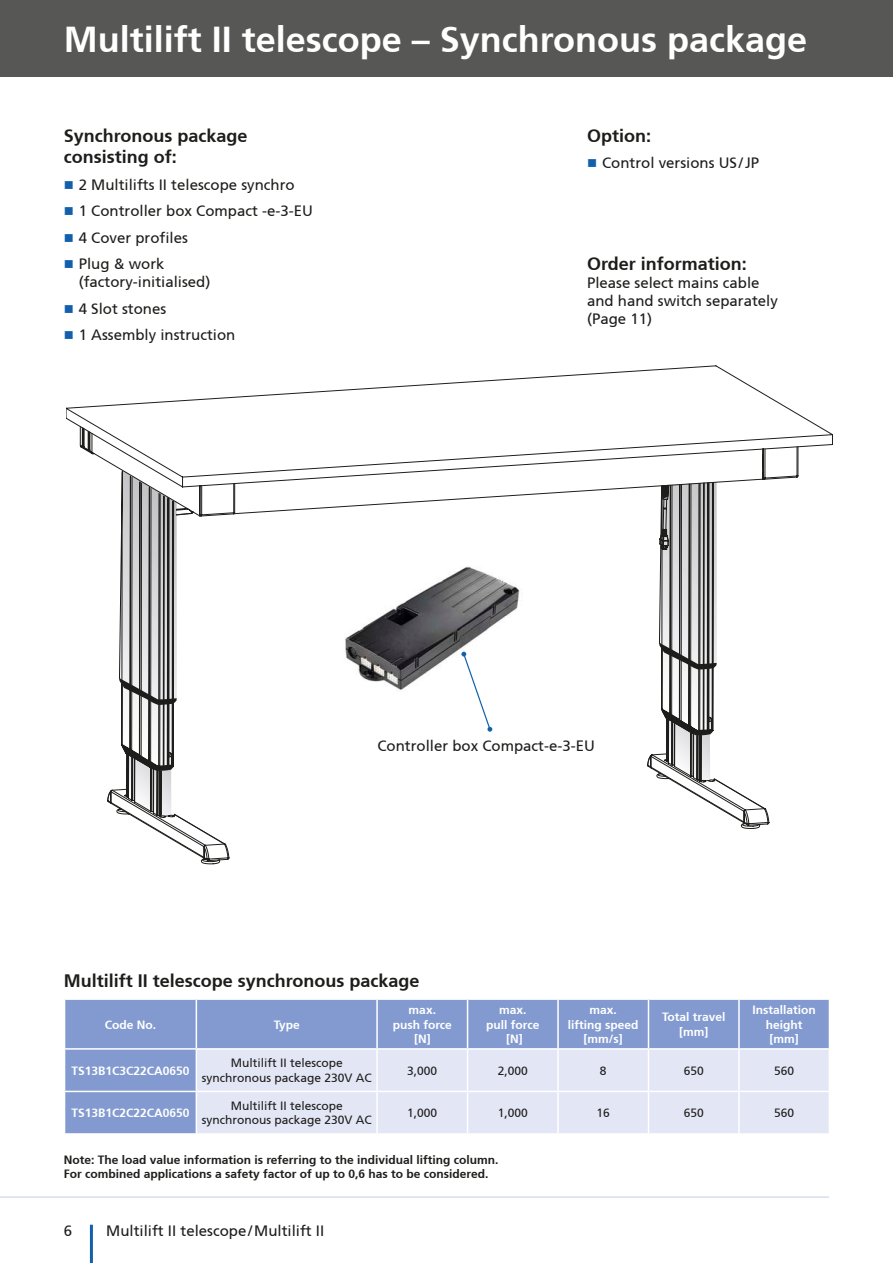
<style>
.page{position:relative;width:893px;height:1263px;background:#fff}
.page>*{position:absolute;margin:0;border:0;box-sizing:border-box;transform-origin:0 0}
.t1{font:700 36px "Frutiger";color:#fff}
.t2{font:700 18px/21.6px "Frutiger";color:#1d1d1b}
.t3{font:15px/26.5px "Frutiger";color:#1d1d1b}
.t4{font:700 12px/14.4px "Frutiger";color:#fff;text-align:center}
.t5{font:700 12px/14.4px "Frutiger";color:#1d1d1b}
.t6{font:12px/14.4px "Frutiger";color:#1d1d1b;text-align:center}
</style>
<div class="page">
<div style="left:0;top:0;width:893px;height:77px;background:#575756"></div>
<hr style="left:90px;top:1225px;width:3px;height:38px;background:#1260ab">
<hr style="left:0;top:1196px;width:829px;height:2px;background:#d8ddf1">
<div style="left:65px;top:1000px;width:764px;height:133px;background:#829acf"></div>
<div style="left:197px;top:1050px;width:632px;height:83px;background:#e3e6f5"></div>
<hr style="left:376px;top:1000px;width:2px;height:48px;background:#fff">
<hr style="left:467px;top:1000px;width:1px;height:48px;background:#fff">
<hr style="left:557px;top:1000px;width:2px;height:48px;background:#fff">
<hr style="left:648px;top:1000px;width:1px;height:48px;background:#fff">
<hr style="left:738px;top:1000px;width:2px;height:48px;background:#fff">
<hr style="left:64px;top:1048px;width:132px;height:2px;background:#fff">
<hr style="left:196px;top:1048px;width:181px;height:2px;background:#fff">
<hr style="left:196px;top:1050px;width:1px;height:41px;background:#fff">
<hr style="left:377px;top:1048px;width:91px;height:2px;background:#fff">
<hr style="left:376px;top:1050px;width:2px;height:41px;background:#fff">
<hr style="left:468px;top:1048px;width:90px;height:2px;background:#fff">
<hr style="left:467px;top:1050px;width:1px;height:41px;background:#fff">
<hr style="left:558px;top:1048px;width:90px;height:2px;background:#fff">
<hr style="left:557px;top:1050px;width:2px;height:41px;background:#fff">
<hr style="left:648px;top:1048px;width:91px;height:2px;background:#fff">
<hr style="left:648px;top:1050px;width:1px;height:41px;background:#fff">
<hr style="left:739px;top:1048px;width:91px;height:2px;background:#fff">
<hr style="left:738px;top:1050px;width:2px;height:41px;background:#fff">
<hr style="left:64px;top:1091px;width:132px;height:1px;background:#fff">
<hr style="left:196px;top:1091px;width:181px;height:1px;background:#fff">
<hr style="left:196px;top:1092px;width:1px;height:41px;background:#fff">
<hr style="left:377px;top:1091px;width:91px;height:1px;background:#fff">
<hr style="left:376px;top:1092px;width:2px;height:41px;background:#fff">
<hr style="left:468px;top:1091px;width:90px;height:1px;background:#fff">
<hr style="left:467px;top:1092px;width:1px;height:41px;background:#fff">
<hr style="left:558px;top:1091px;width:90px;height:1px;background:#fff">
<hr style="left:557px;top:1092px;width:2px;height:41px;background:#fff">
<hr style="left:648px;top:1091px;width:91px;height:1px;background:#fff">
<hr style="left:648px;top:1092px;width:1px;height:41px;background:#fff">
<hr style="left:739px;top:1091px;width:91px;height:1px;background:#fff">
<hr style="left:738px;top:1092px;width:2px;height:41px;background:#fff">
<hr style="left:196px;top:1000px;width:1px;height:48px;background:#fff">
<svg style="left:66px;top:366px;width:767px;height:111px"></svg>
<svg style="left:81px;top:446px;width:717px;height:69px"></svg>
<svg style="left:108px;top:470px;width:121px;height:392px"></svg>
<svg style="left:648px;top:436px;width:121px;height:390px"></svg>
<img style="left:345px;top:566px;width:176px;height:124px">
<svg style="left:461px;top:652px;width:31px;height:80px"></svg>
<h1 class="t1" style="left:64px;top:18px;width:745px">Multilift II telescope – Synchronous package</h1>
<p class="t2" style="left:64px;top:125px;width:185px">Synchronous package consisting of:</p>
<p class="t3" style="left:79px;top:171px;width:236px">2 Multilifts II telescope synchro<br>1 Controller box Compact -e-3-EU<br>4 Cover profiles<br>Plug &amp; work</p>
<p class="t3" style="left:79px;top:269px;width:158px">(factory-initialised)<br>4 Slot stones<br>1 Assembly instruction</p>
<p class="t2" style="left:587px;top:125px;width:66px">Option:</p>
<p class="t3" style="left:602px;top:150px;width:159px">Control versions US /JP</p>
<p class="t2" style="left:587px;top:253px;width:161px">Order information:</p>
<p class="t3" style="left:587px;top:274px;width:192px;line-height:18px">Please select mains cable and hand switch separately (Page 11)</p>
<p class="t3" style="left:377px;top:732px;width:219px">Controller box Compact-e-3-EU</p>
<p class="t2" style="left:64px;top:970px;width:357px">Multilift II telescope synchronous package</p>
<p class="t4" style="left:105px;top:1017px;width:53px">Code No.</p>
<p class="t4" style="left:274px;top:1017px;width:28px">Type</p>
<p class="t4" style="left:393px;top:1003px;width:61px">max.<br>push force [N]</p>
<p class="t4" style="left:486px;top:1003px;width:55px">max.<br>pull force [N]</p>
<p class="t4" style="left:568px;top:1003px;width:72px">max.<br>lifting speed [mm/s]</p>
<p class="t4" style="left:662px;top:1010px;width:65px">Total travel [mm]</p>
<p class="t4" style="left:752px;top:1003px;width:65px">Installation height [mm]</p>
<p class="t4" style="left:71px;top:1063px;width:120px">TS13B1C3C22CA0650</p>
<p class="t6" style="left:202px;top:1056px;width:172px">Multilift II telescope synchronous package 230V AC</p>
<p class="t6" style="left:407px;top:1063px;width:32px">3,000</p>
<p class="t6" style="left:498px;top:1063px;width:32px">2,000</p>
<p class="t6" style="left:600px;top:1063px;width:8px">8</p>
<p class="t6" style="left:684px;top:1063px;width:22px">650</p>
<p class="t6" style="left:774px;top:1063px;width:22px">560</p>
<p class="t4" style="left:71px;top:1106px;width:120px">TS13B1C2C22CA0650</p>
<p class="t6" style="left:202px;top:1099px;width:172px">Multilift II telescope synchronous package 230V AC</p>
<p class="t6" style="left:407px;top:1106px;width:32px">1,000</p>
<p class="t6" style="left:498px;top:1106px;width:32px">1,000</p>
<p class="t6" style="left:597px;top:1106px;width:15px">16</p>
<p class="t6" style="left:684px;top:1106px;width:22px">650</p>
<p class="t6" style="left:774px;top:1106px;width:22px">560</p>
<p class="t5" style="left:64px;top:1152px;width:436px">Note: The load value information is referring to the individual lifting column.<br>For combined applications a safety factor of up to 0,6 has to be considered.</p>
<p class="t3" style="left:64px;top:1217px;width:10px">6</p>
<p class="t3" style="left:106px;top:1217px;width:219px">Multilift II telescope/Multilift II</p>
</div>
